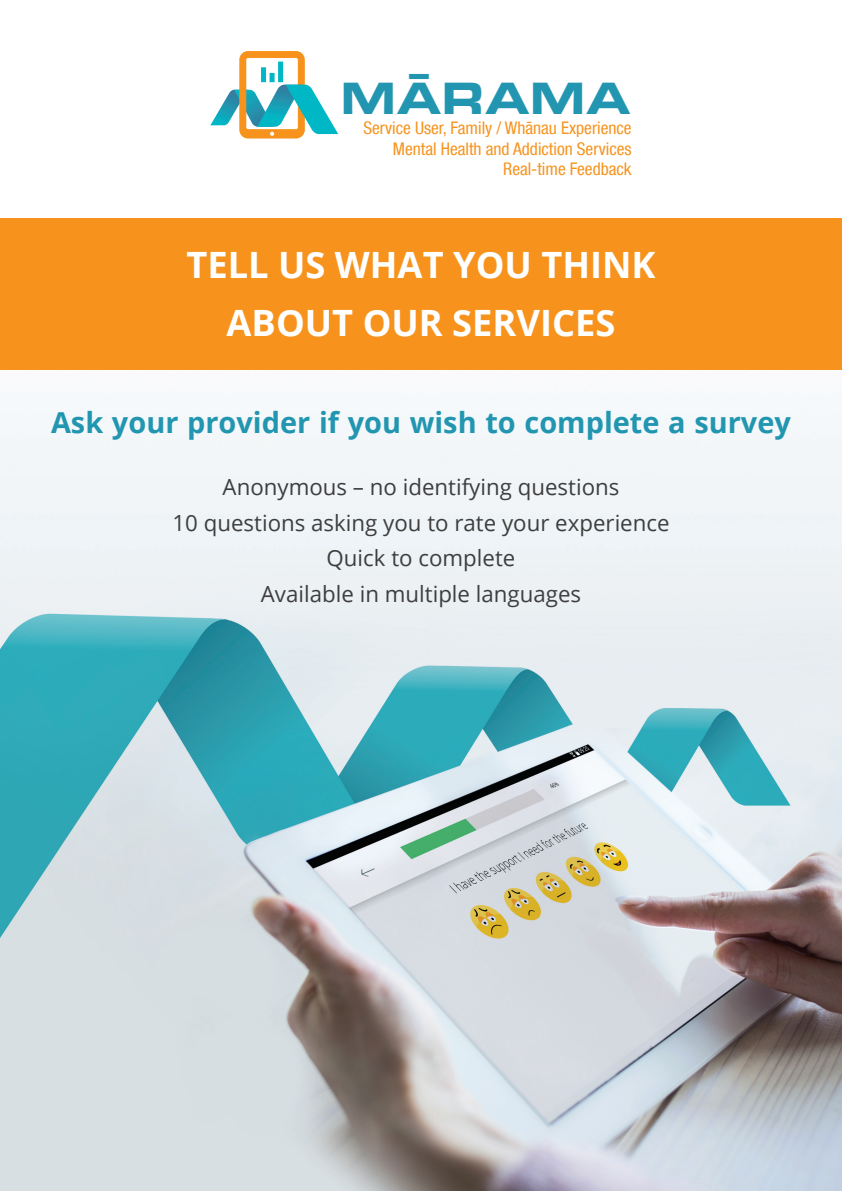
<style>
.page{position:relative;width:842px;height:1191px;background:#fff}
.page>*{position:absolute;margin:0;border:0;box-sizing:border-box;transform-origin:0 0}
.t1{font:46.6px "Eurostar Black Extended";color:#2296b0;scale:.93 1}
.t2{font:700 36.2px "Open Sans";color:#fff}
.t3{font:700 28.9px "Open Sans";color:#2296b0}
.t4{font:22.3px "Open Sans";color:#3e3e3f}
.t5{font:condensed 17.4px "Helvetica Neue LT Com";color:#f7931d}
</style>
<div class="page">
<img style="left:0;top:138px;width:842px;height:1053px">
<svg style="left:210px;top:51px;width:128px;height:87px"></svg>
<div style="left:0;top:218px;width:842px;height:152px;background:#f7931d"></div>
<p class="t1" style="left:340px;top:69px;width:314px">MĀRAMA</p>
<p class="t5" style="left:363px;top:117px;width:270px">Service User, Family / Whānau Experience</p>
<p class="t5" style="left:393px;top:138px;width:240px">Mental Health and Addiction Services</p>
<p class="t5" style="left:503px;top:159px;width:130px">Real-time Feedback</p>
<p class="t2" style="left:186px;top:239px;width:471px">TELL US WHAT YOU THINK</p>
<p class="t2" style="left:227px;top:297px;width:390px">ABOUT OUR SERVICES</p>
<p class="t3" style="left:51px;top:402px;width:741px">Ask your provider if you wish to complete a survey</p>
<p class="t4" style="left:223px;top:471px;width:398px">Anonymous – no identifying questions</p>
<p class="t4" style="left:172px;top:507px;width:499px">10 questions asking you to rate your experience</p>
<p class="t4" style="left:327px;top:543px;width:190px">Quick to complete</p>
<p class="t4" style="left:261px;top:578px;width:322px">Available in multiple languages</p>
</div>
